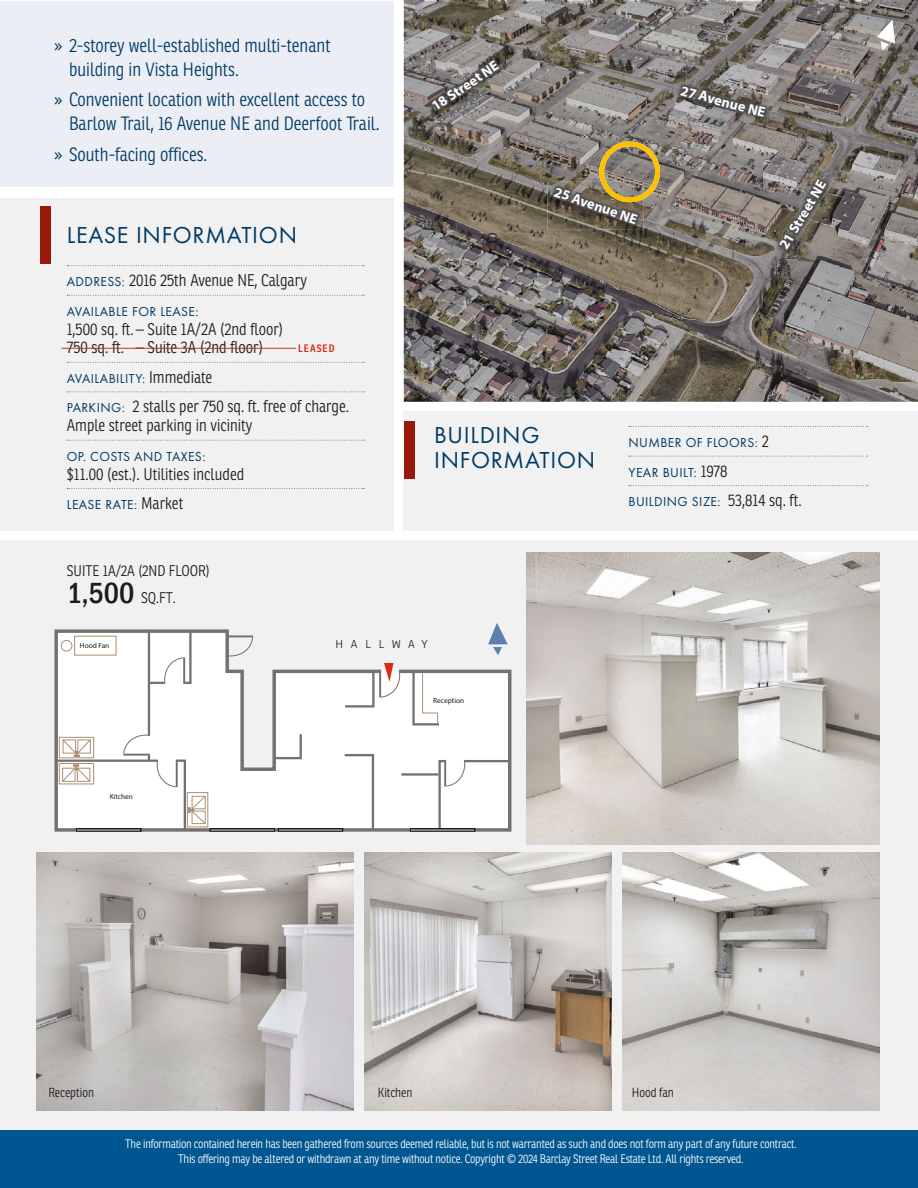
<style>
.page{position:relative;width:918px;height:1188px;background:#fff}
.page>*{position:absolute;margin:0;border:0;box-sizing:border-box;transform-origin:0 0}
.t1{font:24px/24.8px "Futura PT";letter-spacing:.03em;color:#003a64}
.t2{font:300 18.75px/24px "Ronnia Cond";color:#003a64}
.t3{font:300 16.5px/18.8px "Ronnia Cond";color:#1c1c1a}
.t4{font:300 15px/27px "Ronnia Cond";color:#1c1c1a}
.t5{font:700 14.25px "Myriad Pro";color:#fff}
.t6{font:13.5px/29.5px "Futura PT";letter-spacing:.03em;color:#003a64}
.t7{font:300 12.9px "Ronnia Cond";color:#1c1c1a}
.t8{font:300 12px/15px "Ronnia Cond";letter-spacing:-.02em;color:#fff;text-align:center}
.t9{font:300 10.95px "Ronnia";letter-spacing:.685em;color:#1c1c1a}
.t10{font:600 10.5px "Ronnia Cond";letter-spacing:.1em;color:#df2816}
.t11{font:7.35px "Myriad Pro";color:#1c1c1a}
.s1{font-family:"Futura PT";font-weight:400;font-size:13.5px;color:#003a64}
.s2{font-family:"Ronnia Cond";font-weight:300;font-size:16.5px;color:#1c1c1a}
.s3{font-family:"Franklin Gothic";font-weight:500;font-stretch:condensed;font-size:30px}
</style>
<div class="page">
<img style="left:404px;top:1px;width:514px;height:401px">
<div style="left:0;top:199px;width:394px;height:332px;background:#f1f1f1"></div>
<div style="left:404px;top:411px;width:514px;height:120px;background:#f1f1f1"></div>
<div style="left:0;top:1px;width:394px;height:186px;background:#ebeef5"></div>
<div style="left:40px;top:207px;width:11px;height:57px;background:#98190c"></div>
<div style="left:404px;top:422px;width:10px;height:57px;background:#98190c"></div>
<svg style="left:67px;top:265px;width:297px;height:1px"></svg>
<svg style="left:67px;top:295px;width:297px;height:1px"></svg>
<svg style="left:67px;top:362px;width:297px;height:1px"></svg>
<svg style="left:67px;top:391px;width:297px;height:1px"></svg>
<svg style="left:67px;top:440px;width:297px;height:1px"></svg>
<svg style="left:67px;top:488px;width:297px;height:1px"></svg>
<svg style="left:877px;top:20px;width:18px;height:31px"></svg>
<svg style="left:599px;top:141px;width:61px;height:61px;background:#9e8d60"></svg>
<img style="left:548px;top:182px;width:96px;height:48px">
<img style="left:601px;top:182px;width:43px;height:20px">
<img style="left:674px;top:81px;width:98px;height:42px">
<img style="left:774px;top:173px;width:58px;height:82px">
<img style="left:426px;top:55px;width:79px;height:61px">
<svg style="left:629px;top:426px;width:239px;height:1px"></svg>
<svg style="left:629px;top:456px;width:239px;height:1px"></svg>
<svg style="left:629px;top:485px;width:239px;height:1px"></svg>
<div style="left:0;top:540px;width:918px;height:608px;background:#f1f1f1"></div>
<svg style="left:54px;top:629px;width:458px;height:203px"></svg>
<svg style="left:273px;top:732px;width:30px;height:28px"></svg>
<hr style="left:401px;top:773px;width:38px;height:3px;background:#727273">
<div style="left:410px;top:828px;width:65px;height:3px;border:1px solid #1c1c1a"></div>
<hr style="left:411px;top:830px;width:64px;height:1px;background:#1c1c1a">
<div style="left:210px;top:828px;width:65px;height:3px;border:1px solid #1c1c1a"></div>
<hr style="left:211px;top:830px;width:63px;height:1px;background:#1c1c1a">
<div style="left:76px;top:828px;width:65px;height:3px;border:1px solid #1c1c1a"></div>
<hr style="left:77px;top:830px;width:64px;height:1px;background:#1c1c1a">
<div style="left:278px;top:828px;width:65px;height:3px;border:1px solid #1c1c1a"></div>
<svg style="left:342px;top:753px;width:33px;height:78px"></svg>
<svg style="left:274px;top:828px;width:5px;height:3px"></svg>
<hr style="left:279px;top:830px;width:64px;height:1px;background:#1c1c1a">
<svg style="left:157px;top:758px;width:54px;height:73px"></svg>
<div style="left:59px;top:763px;width:35px;height:21px;border:1px solid #ad8e70"></div>
<svg style="left:62px;top:764px;width:28px;height:18px"></svg>
<div style="left:59px;top:737px;width:35px;height:21px;border:1px solid #ad8e70"></div>
<svg style="left:63px;top:739px;width:28px;height:18px"></svg>
<svg style="left:60px;top:635px;width:57px;height:21px"></svg>
<svg style="left:411px;top:669px;width:30px;height:58px"></svg>
<svg style="left:488px;top:623px;width:20px;height:32px"></svg>
<img style="left:526px;top:552px;width:353px;height:293px">
<img style="left:37px;top:852px;width:316px;height:259px">
<img style="left:364px;top:852px;width:247px;height:259px">
<img style="left:622px;top:852px;width:257px;height:259px">
<svg style="left:343px;top:663px;width:57px;height:46px"></svg>
<hr style="left:62px;top:348px;width:234px;height:1px;background:#df2816">
<div style="left:0;top:1131px;width:918px;height:57px;background:#005691"></div>
<h2 class="t2" style="left:69px;top:34px;width:263px;text-indent:-15px">» 2-storey well-established multi-tenant building in Vista Heights.</h2>
<h2 class="t2" style="left:69px;top:89px;width:312px;text-indent:-15px">» Convenient location with excellent access to<br>Barlow Trail, 16 Avenue NE and Deerfoot Trail.</h2>
<h2 class="t2" style="left:54px;top:144px;width:155px">» South-facing offices.</h2>
<h1 class="t1" style="left:67px;top:226px;width:232px">LEASE INFORMATION</h1>
<h3 class="t3" style="left:67px;top:272px;width:242px"><span class="s1">ADDRESS:</span> 2016 25th Avenue NE, Calgary</h3>
<p class="t6" style="left:67px;top:298px;width:133px">AVAILABLE FOR LEASE:</p>
<h3 class="t3" style="left:67px;top:320px;width:218px">1,500 sq. ft. – Suite 1A/2A (2nd floor)<br>750 sq. ft. – Suite 3A (2nd floor)</h3>
<p class="t6" style="left:67px;top:365px;width:147px">AVAILABILITY: <span class="s2">Immediate</span></p>
<h3 class="t3" style="left:67px;top:398px;width:284px"><span class="s1">PARKING:</span> 2 stalls per 750 sq. ft. free of charge.<br>Ample street parking in vicinity</h3>
<p class="t6" style="left:67px;top:443px;width:140px">OP. COSTS AND TAXES:</p>
<h3 class="t3" style="left:67px;top:465px;width:179px">$11.00 (est.). Utilities included</h3>
<p class="t6" style="left:67px;top:491px;width:118px">LEASE RATE: <span class="s2">Market</span></p>
<p class="t10" style="left:298px;top:345px;width:38px">LEASED</p>
<p class="t5" style="left:428px;top:100px;width:79px;rotate:-34deg">18 Street NE</p>
<p class="t5" style="left:558px;top:183px;width:88px;rotate:19deg">25 Avenue NE</p>
<p class="t5" style="left:683px;top:82px;width:88px;rotate:15deg">27 Avenue NE</p>
<p class="t5" style="left:776px;top:243px;width:79px;rotate:-59deg">21 Street NE</p>
<h1 class="t1" style="left:434px;top:426px;width:163px">BUILDING<br>INFORMATION</h1>
<p class="t6" style="left:629px;top:429px;width:175px">NUMBER OF FLOORS: <span class="s2">2<br></span>YEAR BUILT: <span class="s2">1978<br></span>BUILDING SIZE: <span class="s2">53,814 sq. ft.</span></p>
<p class="t4" style="left:67px;top:558px;width:145px">SUITE 1A/2A (2ND FLOOR)<br><span class="s3">1,500</span> SQ.FT.</p>
<p class="t11" style="left:80px;top:641px;width:31px">Hood Fan</p>
<p class="t11" style="left:110px;top:792px;width:25px">Kitchen</p>
<p class="t9" style="left:336px;top:640px;width:94px">HALLWAY</p>
<p class="t11" style="left:433px;top:696px;width:33px">Reception</p>
<p class="t7" style="left:49px;top:1087px;width:47px">Reception</p>
<p class="t7" style="left:378px;top:1087px;width:36px">Kitchen</p>
<p class="t7" style="left:632px;top:1087px;width:44px">Hood fan</p>
<p class="t8" style="left:125px;top:1136px;width:673px">The information contained herein has been gathered from sources deemed reliable, but is not warranted as such and does not form any part of any future contract.<br>This offering may be altered or withdrawn at any time without notice. Copyright © 2024 Barclay Street Real Estate Ltd. All rights reserved.</p>
</div>
